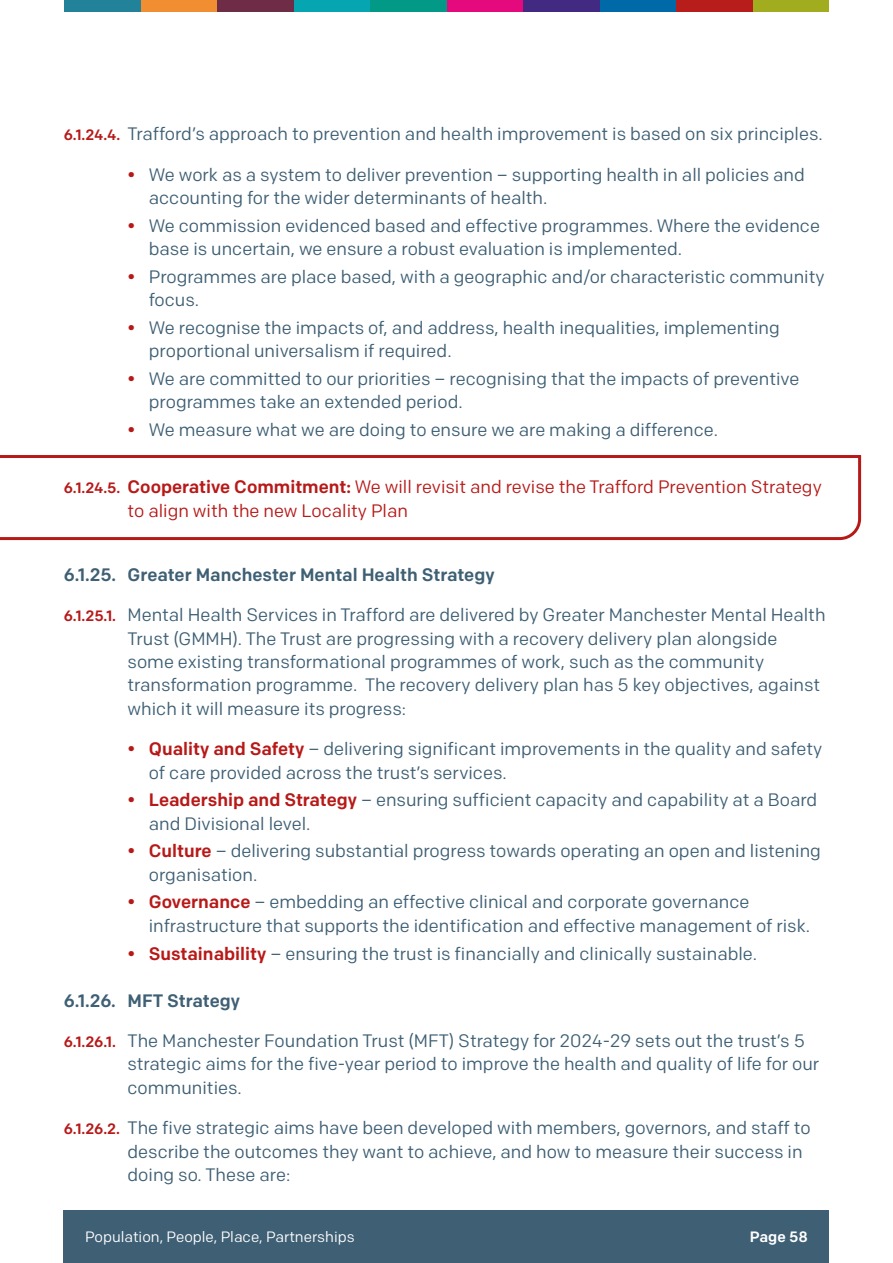
<style>
.page{position:relative;width:893px;height:1263px;background:#fff}
.page>*{position:absolute;margin:0;border:0;box-sizing:border-box;transform-origin:0 0}
.t1{font:18px/23.4px "Colfax";color:#3e5f74}
.t2{font:18px/23.4px "Colfax";color:#b71918}
.t3{font:500 18px "Colfax";color:#3e5f74}
.t4{font:15px "Colfax";color:#fff}
.t5{font:500 15px "Colfax";color:#fff}
.s1{font-weight:500;font-size:15px;color:#b71918}
.s2{font-weight:700;color:#b71918}
.s3{font-weight:500;font-size:15px}
.s4{font-weight:500}
.s5{font-weight:500;color:#b71918}
</style>
<div class="page">
<svg style="left:0;top:455px;width:862px;height:86px"></svg>
<div style="left:64px;top:1210px;width:765px;height:53px;background:#3e5f74"></div>
<div style="left:753px;top:0;width:76px;height:12px;background:#a1ac1e"></div>
<div style="left:676px;top:0;width:77px;height:12px;background:#b71d1b"></div>
<div style="left:600px;top:0;width:76px;height:12px;background:#006aa9"></div>
<div style="left:523px;top:0;width:77px;height:12px;background:#422a83"></div>
<div style="left:446px;top:0;width:77px;height:12px;background:#e4097d"></div>
<div style="left:370px;top:0;width:76px;height:12px;background:#039987"></div>
<div style="left:293px;top:0;width:77px;height:12px;background:#06a5b2"></div>
<div style="left:217px;top:0;width:76px;height:12px;background:#6f2c46"></div>
<div style="left:140px;top:0;width:77px;height:12px;background:#f28e32"></div>
<div style="left:64px;top:0;width:76px;height:12px;background:#22829a"></div>
<p class="t1" style="left:64px;top:122px;width:760px"><span class="s1">6.1.24.4.</span> Trafford’s approach to prevention and health improvement is based on six principles.</p>
<p class="t1" style="left:149px;top:162px;width:657px;text-indent:-21px"><span class="s2">•</span> We work as a system to deliver prevention – supporting health in all policies and accounting for the wider determinants of health.</p>
<p class="t1" style="left:149px;top:214px;width:673px;text-indent:-21px"><span class="s2">•</span> We commission evidenced based and effective programmes. Where the evidence base is uncertain, we ensure a robust evaluation is implemented.</p>
<p class="t1" style="left:149px;top:265px;width:677px;text-indent:-21px"><span class="s2">•</span> Programmes are place based, with a geographic and/or characteristic community focus.</p>
<p class="t1" style="left:149px;top:316px;width:632px;text-indent:-21px"><span class="s2">•</span> We recognise the impacts of, and address, health inequalities, implementing proportional universalism if required.</p>
<p class="t1" style="left:149px;top:367px;width:652px;text-indent:-21px"><span class="s2">•</span> We are committed to our priorities – recognising that the impacts of preventive programmes take an extended period.</p>
<p class="t1" style="left:128px;top:418px;width:592px"><span class="s2">•</span> We measure what we are doing to ensure we are making a difference.</p>
<p class="t2" style="left:128px;top:475px;width:696px;text-indent:-64px"><span class="s3">6.1.24.5.</span> <span class="s4">Cooperative Commitment:</span> We will revisit and revise the Trafford Prevention Strategy to align with the new Locality Plan</p>
<p class="t3" style="left:64px;top:563px;width:432px">6.1.25. Greater Manchester Mental Health Strategy</p>
<p class="t1" style="left:128px;top:603px;width:699px;text-indent:-64px"><span class="s1">6.1.25.1.</span> Mental Health Services in Trafford are delivered by Greater Manchester Mental Health Trust (GMMH). The Trust are progressing with a recovery delivery plan alongside some existing transformational programmes of work, such as the community transformation programme. The recovery delivery plan has 5 key objectives, against which it will measure its progress:</p>
<p class="t1" style="left:149px;top:737px;width:675px;text-indent:-21px"><span class="s2">•</span> <span class="s5">Quality and Safety</span> – delivering significant improvements in the quality and safety of care provided across the trust’s services.</p>
<p class="t1" style="left:149px;top:788px;width:670px;text-indent:-21px"><span class="s2">•</span> <span class="s5">Leadership and Strategy</span> – ensuring sufficient capacity and capability at a Board and Divisional level.</p>
<p class="t1" style="left:149px;top:839px;width:674px;text-indent:-21px"><span class="s2">•</span> <span class="s5">Culture</span> – delivering substantial progress towards operating an open and listening organisation.</p>
<p class="t1" style="left:149px;top:890px;width:663px;text-indent:-21px"><span class="s2">•</span> <span class="s5">Governance</span> – embedding an effective clinical and corporate governance infrastructure that supports the identification and effective management of risk.</p>
<p class="t1" style="left:128px;top:941px;width:631px"><span class="s2">•</span> <span class="s5">Sustainability</span> – ensuring the trust is financially and clinically sustainable.</p>
<p class="t3" style="left:64px;top:989px;width:178px">6.1.26. MFT Strategy</p>
<p class="t1" style="left:128px;top:1029px;width:693px;text-indent:-64px"><span class="s1">6.1.26.1.</span> The Manchester Foundation Trust (MFT) Strategy for 2024-29 sets out the trust’s 5 strategic aims for the five-year period to improve the health and quality of life for our communities.</p>
<p class="t1" style="left:128px;top:1116px;width:685px;text-indent:-64px"><span class="s1">6.1.26.2.</span> The five strategic aims have been developed with members, governors, and staff to describe the outcomes they want to achieve, and how to measure their success in doing so. These are:</p>
<p class="t4" style="left:85px;top:1227px;width:271px">Population, People, Place, Partnerships</p>
<p class="t5" style="left:750px;top:1227px;width:59px">Page 58</p>
</div>
